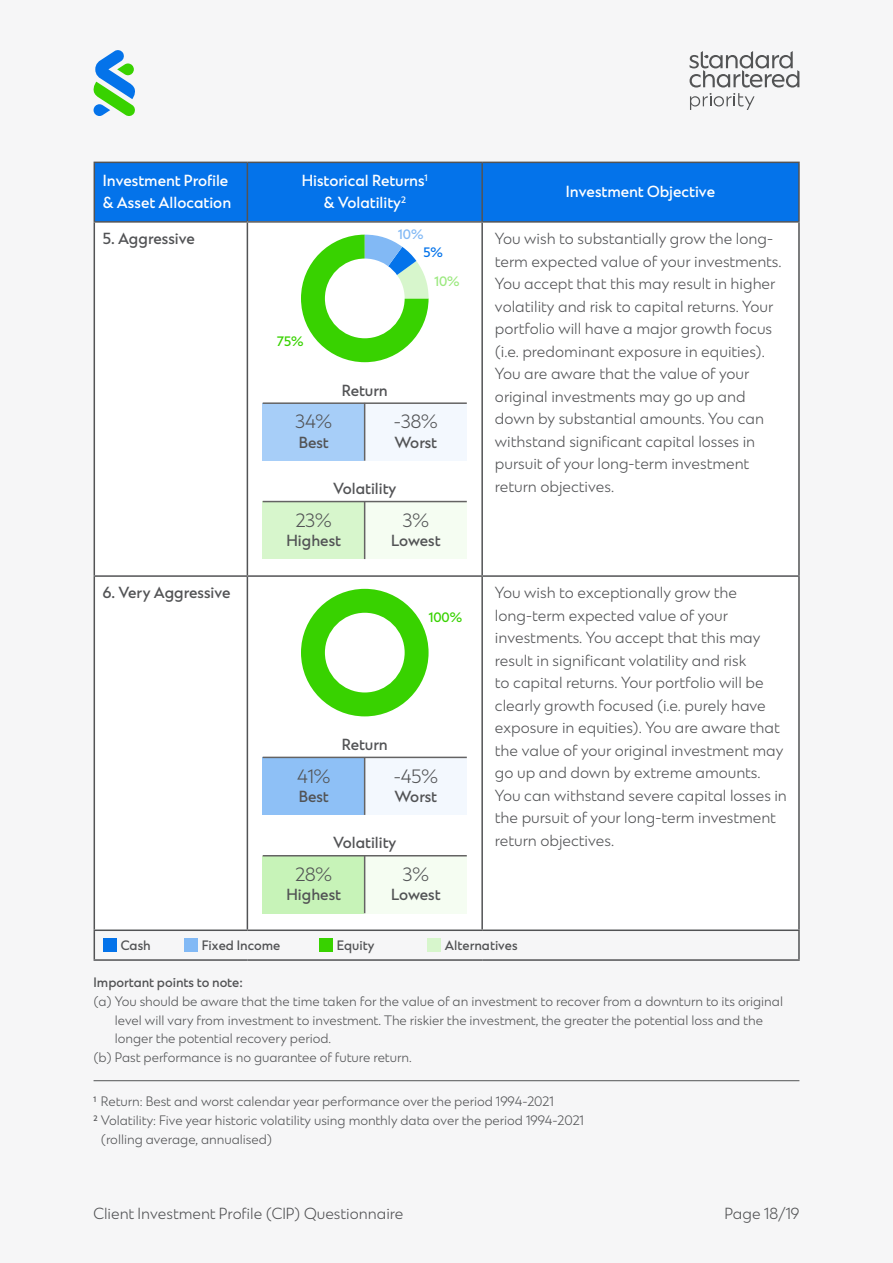
<style>
.page{position:relative;width:893px;height:1263px;background:#f6f6f7}
.page>*{position:absolute;margin:0;border:0;box-sizing:border-box;transform-origin:0 0}
.t1{font:300 18px "SC Prosper Sans";color:#525355}
.t2{font:300 15px/22.5px "SC Prosper Sans";color:#525355}
.t3{font:500 15px "SC Prosper Sans";color:#525355}
.t4{font:500 15px/22.5px "SC Prosper Sans";color:#fff}
.t5{font:300 12.75px "SC Prosper Sans";color:#525355}
.t6{font:500 12.75px "SC Prosper Sans";color:#525355}
.t7{font:500 12.75px "SC Prosper Sans";color:#38d200}
.t8{font:500 12.75px "SC Prosper Sans";color:#9ce980}
.t9{font:500 12.75px "SC Prosper Sans";color:#82b9f5}
.t10{font:500 12.75px "SC Prosper Sans";color:#0473ea}
</style>
<div class="page">
<div style="left:95px;top:163px;width:703px;height:58px;background:#0473ea"></div>
<div style="left:247px;top:222px;width:235px;height:354px;background:#fff"></div>
<hr style="left:94px;top:162px;width:153px;height:1px;background:#525355">
<hr style="left:94px;top:163px;width:1px;height:58px;background:#525355">
<hr style="left:247px;top:162px;width:235px;height:1px;background:#525355">
<hr style="left:247px;top:163px;width:1px;height:58px;background:#525355">
<hr style="left:482px;top:162px;width:318px;height:1px;background:#525355">
<hr style="left:481px;top:163px;width:2px;height:58px;background:#525355">
<hr style="left:798px;top:163px;width:2px;height:58px;background:#525355">
<hr style="left:94px;top:221px;width:153px;height:2px;background:#525355">
<hr style="left:94px;top:223px;width:1px;height:352px;background:#525355">
<hr style="left:247px;top:221px;width:235px;height:2px;background:#525355">
<hr style="left:247px;top:223px;width:1px;height:352px;background:#525355">
<hr style="left:482px;top:221px;width:318px;height:2px;background:#525355">
<hr style="left:481px;top:223px;width:2px;height:352px;background:#525355">
<hr style="left:798px;top:223px;width:2px;height:352px;background:#525355">
<hr style="left:94px;top:575px;width:153px;height:2px;background:#525355">
<hr style="left:94px;top:577px;width:1px;height:352px;background:#525355">
<hr style="left:247px;top:575px;width:235px;height:2px;background:#525355">
<hr style="left:247px;top:577px;width:1px;height:352px;background:#525355">
<hr style="left:482px;top:575px;width:318px;height:2px;background:#525355">
<hr style="left:481px;top:577px;width:2px;height:352px;background:#525355">
<hr style="left:798px;top:577px;width:2px;height:352px;background:#525355">
<hr style="left:94px;top:929px;width:153px;height:2px;background:#525355">
<svg style="left:94px;top:931px;width:1px;height:28px"></svg>
<hr style="left:247px;top:929px;width:235px;height:2px;background:#525355">
<hr style="left:482px;top:929px;width:318px;height:2px;background:#525355">
<hr style="left:798px;top:931px;width:2px;height:28px;background:#525355">
<hr style="left:94px;top:959px;width:153px;height:2px;background:#525355">
<hr style="left:247px;top:959px;width:235px;height:2px;background:#525355">
<hr style="left:482px;top:959px;width:318px;height:2px;background:#525355">
<svg style="left:301px;top:235px;width:128px;height:127px"></svg>
<div style="left:325px;top:259px;width:80px;height:79px;background:#fff;border-radius:50%"></div>
<div style="left:263px;top:403px;width:102px;height:58px;background:#a7cef8"></div>
<div style="left:365px;top:403px;width:102px;height:58px;background:#f3f8fe"></div>
<hr style="left:364px;top:403px;width:1px;height:58px;background:#646363">
<hr style="left:263px;top:402px;width:204px;height:2px;background:#646363">
<div style="left:263px;top:502px;width:102px;height:57px;background:#d7f6cc"></div>
<div style="left:365px;top:502px;width:102px;height:57px;background:#f5fdf2"></div>
<hr style="left:364px;top:501px;width:1px;height:58px;background:#646363">
<hr style="left:263px;top:501px;width:204px;height:1px;background:#646363">
<div style="left:301px;top:589px;width:128px;height:127px;background:#38d200;border-radius:50%"></div>
<div style="left:325px;top:613px;width:80px;height:79px;background:#fff;border-radius:50%"></div>
<div style="left:263px;top:757px;width:102px;height:58px;background:#8ec0f6"></div>
<div style="left:365px;top:757px;width:102px;height:58px;background:#f3f8fe"></div>
<hr style="left:364px;top:757px;width:1px;height:58px;background:#646363">
<hr style="left:263px;top:757px;width:204px;height:1px;background:#646363">
<div style="left:263px;top:856px;width:102px;height:57px;background:#c7f3b8"></div>
<div style="left:365px;top:856px;width:102px;height:57px;background:#f5fdf2"></div>
<hr style="left:364px;top:855px;width:1px;height:58px;background:#646363">
<hr style="left:263px;top:855px;width:204px;height:1px;background:#646363">
<div style="left:103px;top:938px;width:14px;height:13px;background:#0473ea"></div>
<div style="left:184px;top:938px;width:14px;height:13px;background:#82b9f5"></div>
<div style="left:319px;top:938px;width:14px;height:13px;background:#38d200"></div>
<div style="left:427px;top:938px;width:14px;height:13px;background:#d7f6cc"></div>
<hr style="left:94px;top:1080px;width:705px;height:1px;background:#525355">
<svg style="left:690px;top:51px;width:109px;height:59px"></svg>
<svg style="left:94px;top:50px;width:41px;height:66px"></svg>
<p class="t4" style="left:103px;top:169px;width:130px">Investment Profile &amp; Asset Allocation</p>
<p class="t4" style="left:302px;top:169px;width:128px;text-align:center">Historical Returns<sup>1 </sup>&amp; Volatility<sup>2</sup></p>
<p class="t4" style="left:566px;top:180px;width:151px">Investment Objective</p>
<p class="t3" style="left:103px;top:228px;width:94px">5. Aggressive</p>
<p class="t9" style="left:398px;top:225px;width:27px">10%</p>
<p class="t2" style="left:495px;top:227px;width:288px">You wish to substantially grow the long&shy;term expected value of your investments.<br>You accept that this may result in higher volatility and risk to capital returns. Your portfolio will have a major growth focus (i.e. predominant exposure in equities).<br>You are aware that the value of your original investments may go up and down by substantial amounts. You can withstand significant capital losses in pursuit of your long-term investment return objectives.</p>
<p class="t10" style="left:423px;top:243px;width:21px">5%</p>
<p class="t8" style="left:434px;top:272px;width:27px">10%</p>
<p class="t7" style="left:277px;top:332px;width:28px">75%</p>
<p class="t3" style="left:342px;top:379px;width:48px">Return</p>
<p class="t1" style="left:295px;top:409px;width:38px">34%</p>
<p class="t3" style="left:299px;top:431px;width:32px">Best</p>
<p class="t1" style="left:394px;top:409px;width:45px">-38%</p>
<p class="t3" style="left:395px;top:431px;width:44px">Worst</p>
<p class="t3" style="left:333px;top:478px;width:65px">Volatility</p>
<p class="t3" style="left:103px;top:582px;width:129px">6. Very Aggressive</p>
<p class="t1" style="left:296px;top:507px;width:37px">23%</p>
<p class="t3" style="left:286px;top:530px;width:56px">Highest</p>
<p class="t1" style="left:403px;top:507px;width:28px">3%</p>
<p class="t3" style="left:391px;top:530px;width:51px">Lowest</p>
<p class="t7" style="left:429px;top:608px;width:35px">100%</p>
<p class="t1" style="left:297px;top:763px;width:35px">41%</p>
<p class="t3" style="left:299px;top:786px;width:32px">Best</p>
<p class="t3" style="left:342px;top:733px;width:48px">Return</p>
<p class="t1" style="left:394px;top:763px;width:46px">-45%</p>
<p class="t3" style="left:395px;top:786px;width:44px">Worst</p>
<p class="t3" style="left:333px;top:832px;width:65px">Volatility</p>
<p class="t1" style="left:295px;top:861px;width:38px">28%</p>
<p class="t3" style="left:286px;top:884px;width:56px">Highest</p>
<p class="t1" style="left:403px;top:861px;width:28px">3%</p>
<p class="t3" style="left:391px;top:884px;width:51px">Lowest</p>
<p class="t2" style="left:495px;top:581px;width:294px">You wish to exceptionally grow the long-term expected value of your investments. You accept that this may result in significant volatility and risk<br>to capital returns. Your portfolio will be clearly growth focused (i.e. purely have exposure in equities). You are aware that the value of your original investment may go up and down by extreme amounts.<br>You can withstand severe capital losses in the pursuit of your long-term investment return objectives.</p>
<p class="t6" style="left:121px;top:936px;width:32px">Cash</p>
<p class="t6" style="left:202px;top:936px;width:80px">Fixed Income</p>
<p class="t6" style="left:337px;top:936px;width:39px">Equity</p>
<p class="t6" style="left:445px;top:936px;width:74px">Alternatives</p>
<p class="t6" style="left:94px;top:973px;width:151px">Important points to note:</p>
<p class="t5" style="left:94px;top:992px;width:691px">(a) You should be aware that the time taken for the value of an investment to recover from a downturn to its original</p>
<p class="t5" style="left:115px;top:1011px;width:650px">level will vary from investment to investment. The riskier the investment, the greater the potential loss and the</p>
<p class="t5" style="left:115px;top:1030px;width:218px">longer the potential recovery period.</p>
<p class="t5" style="left:94px;top:1048px;width:320px">(b) Past performance is no guarantee of future return.</p>
<p class="t5" style="left:94px;top:1092px;width:462px"><sup>1</sup> Return: Best and worst calendar year performance over the period 1994-2021</p>
<p class="t5" style="left:94px;top:1111px;width:492px"><sup>2</sup> Volatility: Five year historic volatility using monthly data over the period 1994-2021</p>
<p class="t5" style="left:101px;top:1130px;width:173px">(rolling average, annualised)</p>
<p class="t2" style="left:94px;top:1202px;width:311px">Client Investment Profile (CIP) Questionnaire</p>
<p class="t2" style="left:724px;top:1202px;width:77px">Page 18/19</p>
</div>
